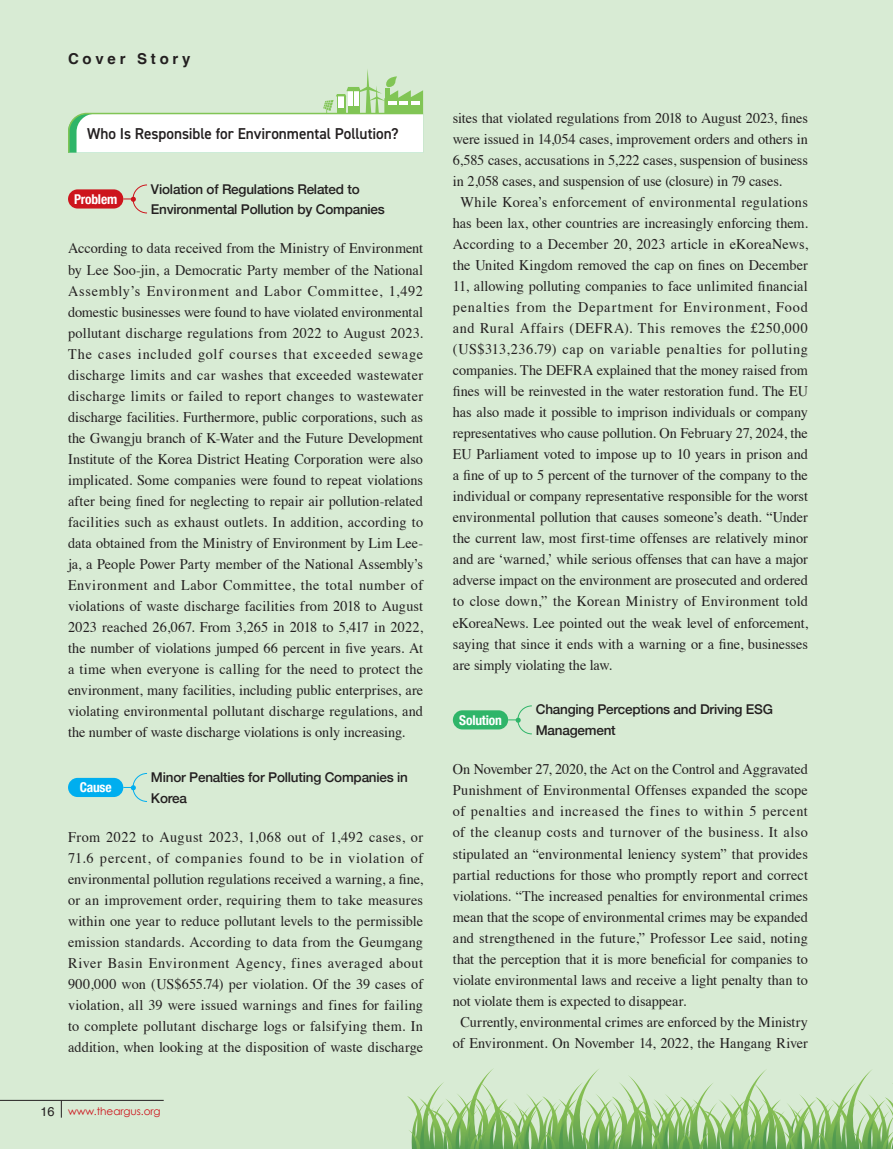
<style>
.page{position:relative;width:893px;height:1149px;background:#fff}
.page>*{position:absolute;margin:0;border:0;box-sizing:border-box;transform-origin:0 0}
.본문중간제목{font:600 15.75px "DIN2014";letter-spacing:-.005em;color:#231f20}
.t1{font:700 15px "Helvetica";letter-spacing:.25em;color:#231f20}
.본문{font:14.7px/21px "Times";letter-spacing:-.005em;color:#231f20;text-align:justify}
.고딕중간제목{font:500 13.5px/21px "Helvetica Neue";letter-spacing:-.015em;color:#231f20}
.고딕중간제목-2{font:700 condensed 13.5px "Helvetica Neue";letter-spacing:-.015em;color:#fff}
.t2{font:10.5px "Century Gothic";letter-spacing:-.005em;color:#cd151d}
.s1{font-family:"Helvetica";font-size:12.75px;color:#231f20}
</style>
<div class="page">
<div style="left:0;top:0;width:893px;height:1148px;background:#d8ebd4"></div>
<svg style="left:68px;top:69px;width:356px;height:84px"></svg>
<div style="left:68px;top:189px;width:55px;height:19px;background:#cd151d;border-radius:10px"></div>
<svg style="left:123px;top:184px;width:24px;height:29px"></svg>
<div style="left:68px;top:777px;width:55px;height:19px;background:#00aeef;border-radius:10px"></div>
<svg style="left:123px;top:773px;width:24px;height:28px"></svg>
<div style="left:453px;top:710px;width:55px;height:19px;background:#2fb569;border-radius:10px"></div>
<svg style="left:508px;top:705px;width:24px;height:29px"></svg>
<hr style="left:0;top:1099px;width:164px;height:1px;background:#231f20">
<svg style="left:61px;top:1100px;width:1px;height:17px"></svg>
<svg style="left:407px;top:1068px;width:486px;height:81px"></svg>
<p class="t1" style="left:68px;top:49px;width:124px">Cover Story</p>
<p class="본문중간제목" style="left:87px;top:124px;width:313px">Who Is Responsible for Environmental Pollution?</p>
<p class="고딕중간제목-2" style="left:74px;top:188px;width:45px">Problem</p>
<p class="고딕중간제목" style="left:151px;top:178px;width:235px;line-height:19.5px">Violation of Regulations Related to<br>Environmental Pollution by Companies</p>
<p class="본문" style="left:68px;top:237px;width:357px">According to data received from the Ministry of Environment by Lee Soo-jin, a Democratic Party member of the National Assembly’s Environment and Labor Committee, 1,492 domestic businesses were found to have violated environmental pollutant discharge regulations from 2022 to August 2023.<br>The cases included golf courses that exceeded sewage discharge limits and car washes that exceeded wastewater discharge limits or failed to report changes to wastewater discharge facilities. Furthermore, public corporations, such as the Gwangju branch of K-Water and the Future Development Institute of the Korea District Heating Corporation were also implicated. Some companies were found to repeat violations after being fined for neglecting to repair air pollution-related facilities such as exhaust outlets. In addition, according to data obtained from the Ministry of Environment by Lim Lee&shy;ja, a People Power Party member of the National Assembly’s Environment and Labor Committee, the total number of violations of waste discharge facilities from 2018 to August 2023 reached 26,067. From 3,265 in 2018 to 5,417 in 2022, the number of violations jumped 66 percent in five years. At a time when everyone is calling for the need to protect the environment, many facilities, including public enterprises, are violating environmental pollutant discharge regulations, and the number of waste discharge violations is only increasing.</p>
<p class="고딕중간제목-2" style="left:80px;top:776px;width:33px">Cause</p>
<p class="고딕중간제목" style="left:151px;top:765px;width:259px">Minor Penalties for Polluting Companies in<br>Korea</p>
<p class="본문" style="left:68px;top:825px;width:357px">From 2022 to August 2023, 1,068 out of 1,492 cases, or 71.6 percent, of companies found to be in violation of environmental pollution regulations received a warning, a fine, or an improvement order, requiring them to take measures within one year to reduce pollutant levels to the permissible emission standards. According to data from the Geumgang River Basin Environment Agency, fines averaged about 900,000 won (US$655.74) per violation. Of the 39 cases of violation, all 39 were issued warnings and fines for failing to complete pollutant discharge logs or falsifying them. In addition, when looking at the disposition of waste discharge</p>
<p class="t2" style="left:40px;top:1104px;width:122px"><span class="s1">16</span> www.theargus.org</p>
<p class="본문" style="left:453px;top:106px;width:357px">sites that violated regulations from 2018 to August 2023, fines were issued in 14,054 cases, improvement orders and others in 6,585 cases, accusations in 5,222 cases, suspension of business in 2,058 cases, and suspension of use (closure) in 79 cases.</p>
<p class="본문" style="left:453px;top:190px;width:357px;text-indent:8px">While Korea’s enforcement of environmental regulations has been lax, other countries are increasingly enforcing them.<br>According to a December 20, 2023 article in eKoreaNews, the United Kingdom removed the cap on fines on December 11, allowing polluting companies to face unlimited financial penalties from the Department for Environment, Food and Rural Affairs (DEFRA). This removes the £250,000 (US$313,236.79) cap on variable penalties for polluting companies. The DEFRA explained that the money raised from fines will be reinvested in the water restoration fund. The EU has also made it possible to imprison individuals or company representatives who cause pollution. On February 27, 2024, the EU Parliament voted to impose up to 10 years in prison and a fine of up to 5 percent of the turnover of the company to the individual or company representative responsible for the worst environmental pollution that causes someone’s death. “Under the current law, most first-time offenses are relatively minor and are ‘warned,’ while serious offenses that can have a major adverse impact on the environment are prosecuted and ordered to close down,” the Korean Ministry of Environment told eKoreaNews. Lee pointed out the weak level of enforcement, saying that since it ends with a warning or a fine, businesses are simply violating the law.</p>
<p class="고딕중간제목-2" style="left:459px;top:708px;width:44px">Solution</p>
<p class="고딕중간제목" style="left:536px;top:697px;width:239px">Changing Perceptions and Driving ESG<br>Management</p>
<p class="본문" style="left:453px;top:757px;width:357px">On November 27, 2020, the Act on the Control and Aggravated Punishment of Environmental Offenses expanded the scope of penalties and increased the fines to within 5 percent of the cleanup costs and turnover of the business. It also stipulated an “environmental leniency system” that provides partial reductions for those who promptly report and correct violations. “The increased penalties for environmental crimes mean that the scope of environmental crimes may be expanded and strengthened in the future,” Professor Lee said, noting that the perception that it is more beneficial for companies to violate environmental laws and receive a light penalty than to not violate them is expected to disappear.</p>
<p class="본문" style="left:453px;top:1009px;width:357px;text-align:center">Currently, environmental crimes are enforced by the Ministry of Environment. On November 14, 2022, the Hangang River</p>
</div>
